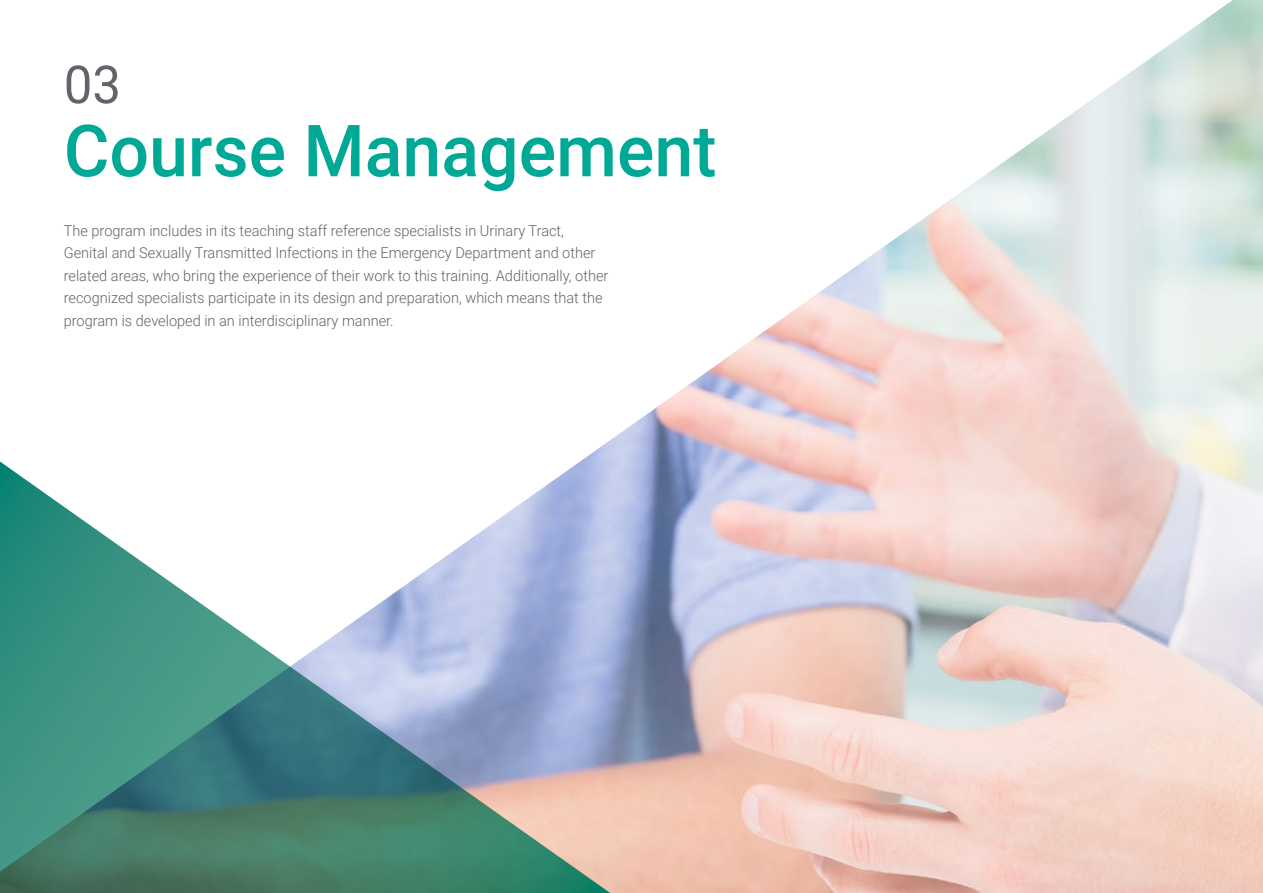
<style>
.page{position:relative;width:1263px;height:893px;background:#fff}
.page>*{position:absolute;margin:0;border:0;box-sizing:border-box;transform-origin:0 0}
.t1{font:500 72px "Roboto";color:#00a996}
.t2{font:52.5px "Roboto";color:#61646a}
.t3{font:300 15px/22.5px "Roboto";color:#61646a}
</style>
<div class="page">
<img style="left:602px;top:0;width:661px;height:893px">
<svg style="left:0;top:446px;width:640px;height:447px"></svg>
<h2 class="t2" style="left:64px;top:48px;width:59px">03</h2>
<h1 class="t1" style="left:64px;top:100px;width:654px">Course Management</h1>
<p class="t3" style="left:64px;top:218px;width:546px">The program includes in its teaching staff reference specialists in Urinary Tract, Genital and Sexually Transmitted Infections in the Emergency Department and other related areas, who bring the experience of their work to this training. Additionally, other recognized specialists participate in its design and preparation, which means that the program is developed in an interdisciplinary manner.</p>
</div>
